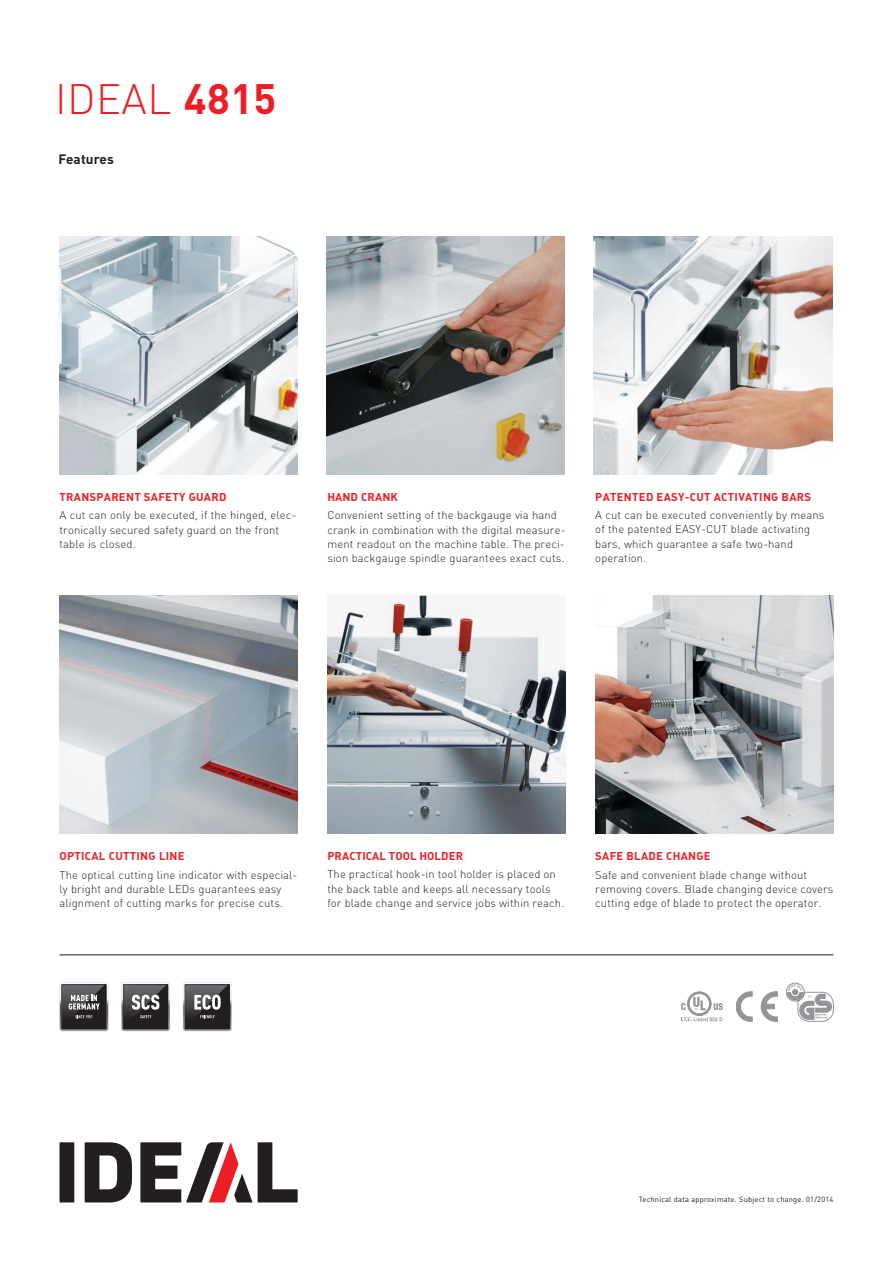
<style>
.page{position:relative;width:893px;height:1263px;background:#fff}
.page>*{position:absolute;margin:0;border:0;box-sizing:border-box;transform-origin:0 0}
.t1{font:300 42px "DIN";letter-spacing:.01em;color:#ee1d23}
.t2{font:700 13.5px "DIN";letter-spacing:.01em;color:#231f20}
.t3{font:300 11.25px/14.2px "DIN";letter-spacing:.01em;color:#231f20}
.t4{font:700 11.25px "DIN";letter-spacing:.025em;color:#ee1d23}
.t5{font:7.5px "DIN";letter-spacing:.025em;color:#231f20}
.s1{font-weight:700}
</style>
<div class="page">
<img style="left:326px;top:236px;width:238px;height:238px">
<img style="left:594px;top:236px;width:238px;height:238px">
<img style="left:327px;top:595px;width:239px;height:238px">
<hr style="left:60px;top:954px;width:773px;height:1px;background:#231f20">
<img style="left:595px;top:595px;width:238px;height:238px">
<img style="left:60px;top:595px;width:238px;height:238px">
<img style="left:60px;top:236px;width:238px;height:238px">
<svg style="left:786px;top:983px;width:47px;height:38px"></svg>
<svg style="left:736px;top:992px;width:16px;height:29px"></svg>
<svg style="left:761px;top:992px;width:16px;height:29px"></svg>
<div style="left:687px;top:991px;width:25px;height:25px;border:1px solid #939598;border-radius:50%"></div>
<svg style="left:681px;top:992px;width:42px;height:29px"></svg>
<div style="left:60px;top:1142px;width:14px;height:60px;background:#231f20"></div>
<svg style="left:258px;top:1142px;width:40px;height:60px"></svg>
<svg style="left:85px;top:1142px;width:47px;height:60px"></svg>
<svg style="left:140px;top:1142px;width:112px;height:60px"></svg>
<svg style="left:121px;top:982px;width:49px;height:49px;background:#5f5d5e"></svg>
<svg style="left:183px;top:982px;width:49px;height:49px;background:#605e5f"></svg>
<svg style="left:60px;top:982px;width:48px;height:49px;background:#5b595a"></svg>
<h1 class="t1" style="left:55px;top:73px;width:223px">IDEAL <span class="s1">4815</span></h1>
<p class="t2" style="left:58px;top:151px;width:57px">FEATURES</p>
<p class="t4" style="left:60px;top:489px;width:23px">TRANSPA</p>
<p class="t4" style="left:111px;top:489px;width:16px">RENT</p>
<p class="t4" style="left:144px;top:489px;width:29px">SAFETY</p>
<p class="t4" style="left:189px;top:489px;width:38px">GUARD</p>
<p class="t3" style="left:60px;top:508px;width:238px">A cut can only be executed, if the hinged, elec&shy;tronically secured safety guard on the front table is closed.</p>
<p class="t4" style="left:327px;top:489px;width:17px">HAND</p>
<p class="t4" style="left:361px;top:489px;width:38px">CRAN K</p>
<p class="t3" style="left:327px;top:508px;width:240px">Convenient setting of the backgauge via hand crank in combination with the digital measure&shy;ment readout on the machine table. The preci&shy;sion backgauge spindle guarantees exact cuts.</p>
<p class="t4" style="left:595px;top:489px;width:16px">PATENTED</p>
<p class="t4" style="left:657px;top:489px;width:65px">EASY-CUT ACTI</p>
<p class="t4" style="left:738px;top:489px;width:15px">VATIN</p>
<p class="t4" style="left:771px;top:489px;width:40px">G BARS</p>
<p class="t3" style="left:595px;top:508px;width:230px">A cut can be executed conveniently by means of the patented EASY-CUT blade activating bars, which guarantee a safe two-hand operation.</p>
<p class="t4" style="left:60px;top:848px;width:127px">OPTICAL CUTTING LINE</p>
<p class="t3" style="left:60px;top:867px;width:239px">The optical cutting line indicator with especial&shy;ly bright and durable LEDs guarantees easy alignment of cutting marks for precise cuts.</p>
<p class="t4" style="left:327px;top:848px;width:22px">PRACTICAL</p>
<p class="t4" style="left:389px;top:848px;width:8px">TOOL</p>
<p class="t4" style="left:419px;top:848px;width:8px">HOLDE</p>
<p class="t4" style="left:456px;top:848px;width:9px">R</p>
<p class="t3" style="left:327px;top:867px;width:238px">The practical hook-in tool holder is placed on the back table and keeps all necessary tools for blade change and service jobs within reach.</p>
<p class="t4" style="left:595px;top:848px;width:115px">SAFE BLADE CHANGE</p>
<p class="t3" style="left:595px;top:867px;width:240px">Safe and convenient blade change without removing covers. Blade changing device covers cutting edge of blade to protect the operator.</p>
<p class="t5" style="left:639px;top:1195px;width:196px">Technical data approximate. Subject to change. 01/2014</p>
</div>
